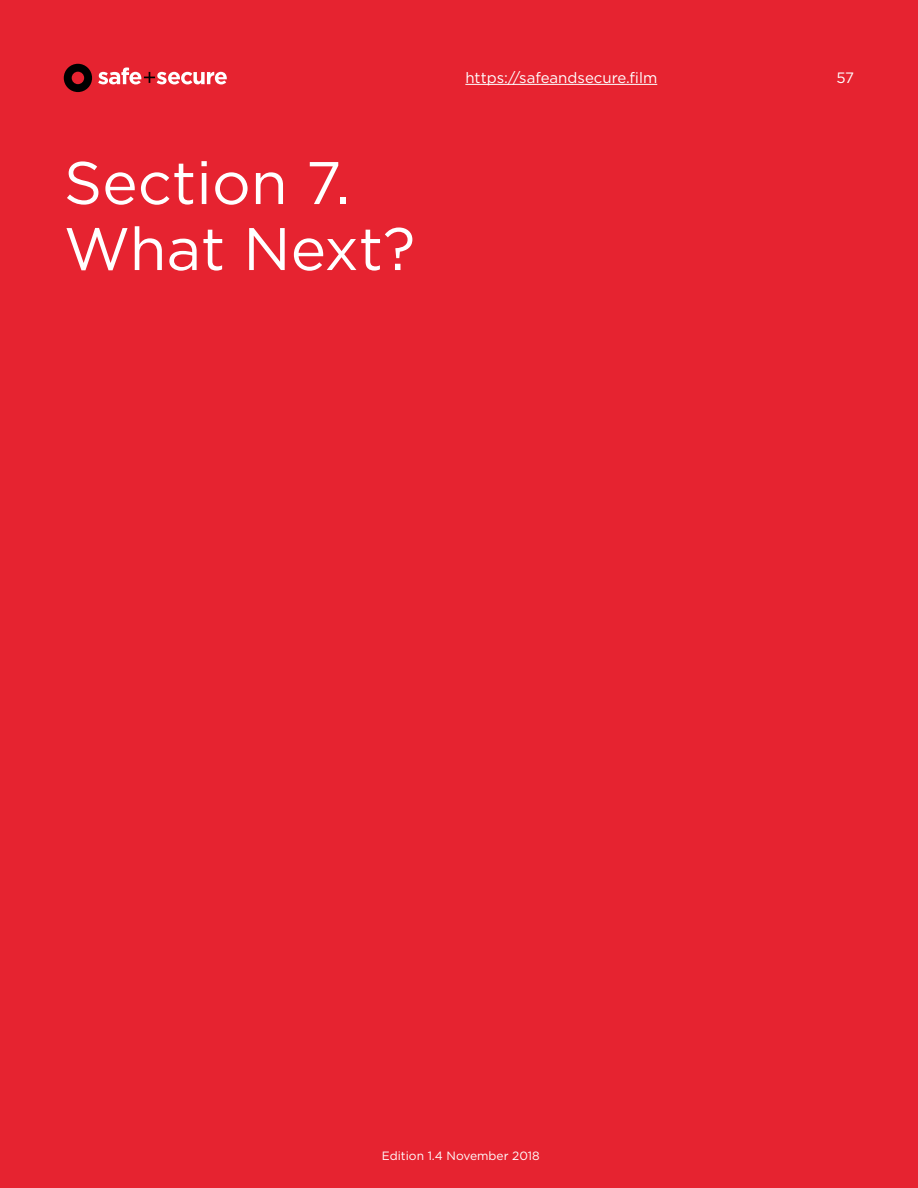
<style>
.page{position:relative;width:918px;height:1188px;background:#e62330}
.page>*{position:absolute;margin:0;border:0;box-sizing:border-box;transform-origin:0 0}
.t1{font:60px/66px "Gotham";color:#fff}
.t2{font:15px "Gotham";color:#fff}
.t3{font:12px "Gotham";color:#fff}
</style>
<div class="page">
<svg style="left:64px;top:64px;width:28px;height:28px"></svg>
<svg style="left:98px;top:67px;width:129px;height:17px"></svg>
<hr style="left:465px;top:84px;width:192px;height:1px;background:#fff">
<h1 class="t1" style="left:64px;top:149px;width:353px">Section 7.<br>What Next?</h1>
<p class="t2" style="left:465px;top:68px;width:193px">https://safeandsecure.film</p>
<p class="t2" style="left:837px;top:68px;width:19px">57</p>
<p class="t3" style="left:382px;top:1148px;width:159px">Edition 1.4 November 2018</p>
</div>
